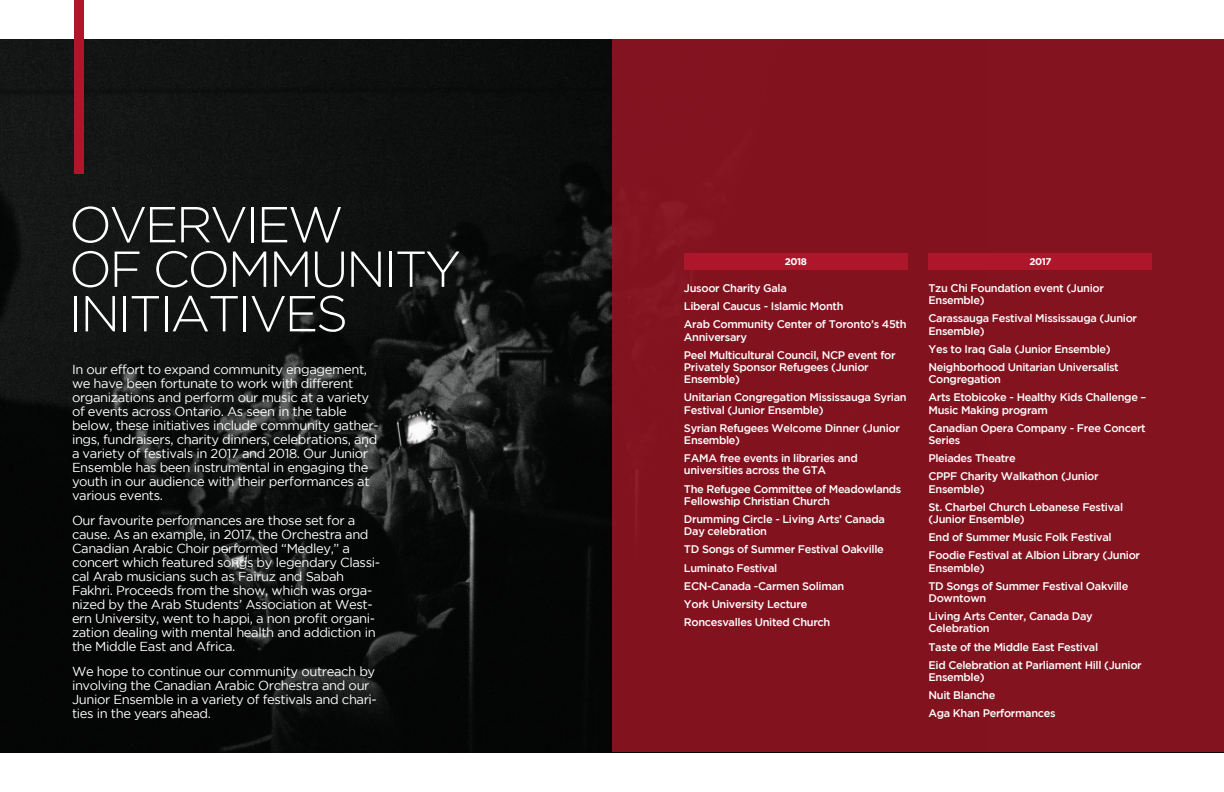
<style>
.page{position:relative;width:1224px;height:792px;background:#fff}
.page>*{position:absolute;margin:0;border:0;box-sizing:border-box;transform-origin:0 0}
.t1{font:300 50.5px/44.5px "Gotham";letter-spacing:-.05em;color:#fff}
.t2{font:13px/14px "Gotham";letter-spacing:-.03em;color:#fff}
.t3{font:500 11px/18.2px "Gotham";letter-spacing:-.03em;color:#fff}
.t4{font:700 9.8px "Gotham";letter-spacing:-.05em;color:#fff}
</style>
<div class="page">
<img style="left:0;top:40px;width:612px;height:712px">
<div style="left:612px;top:40px;width:612px;height:712px;background:#83121f"></div>
<div style="left:928px;top:253px;width:224px;height:17px;background:#ae172b"></div>
<div style="left:684px;top:253px;width:223px;height:17px;background:#ae172b"></div>
<div style="left:74px;top:0;width:10px;height:174px;background:#ae172b"></div>
<h1 class="t1" style="left:69px;top:202px;width:394px">OVERVIEW<br>OF COMMUNITY<br>INITIATIVES</h1>
<p class="t2" style="left:72px;top:362px;width:308px">In our effort to expand community engagement, we have been fortunate to work with different organizations and perform our music at a variety of events across Ontario. As seen in the table below, these initiatives include community gather&shy;ings, fundraisers, charity dinners, celebrations, and a variety of festivals in 2017 and 2018. Our Junior Ensemble has been instrumental in engaging the youth in our audience with their performances at various events.</p>
<p class="t2" style="left:72px;top:513px;width:310px">Our favourite performances are those set for a cause. As an example, in 2017, the Orchestra and Canadian Arabic Choir performed “Medley,” a concert which featured songs by legendary Classi&shy;cal Arab musicians such as Fairuz and Sabah Fakhri. Proceeds from the show, which was orga&shy;nized by the Arab Students’ Association at West&shy;ern University, went to h.appi, a non profit organi&shy;zation dealing with mental health and addiction in the Middle East and Africa.</p>
<p class="t2" style="left:72px;top:664px;width:306px">We hope to continue our community outreach by involving the Canadian Arabic Orchestra and our Junior Ensemble in a variety of festivals and chari&shy;ties in the years ahead.</p>
<p class="t4" style="left:785px;top:256px;width:23px">2018</p>
<p class="t4" style="left:1030px;top:256px;width:23px">2017</p>
<p class="t3" style="left:684px;top:279px;width:224px">Jusoor Charity Gala<br>Liberal Caucus - Islamic Month<br>Arab Community Center of Toronto’s 45th</p>
<p class="t3" style="left:684px;top:327px;width:213px">Anniversary<br>Peel Multicultural Council, NCP event for</p>
<p class="t3" style="left:684px;top:361px;width:186px;line-height:12.2px">Privately Sponsor Refugees (Junior<br>Ensemble)</p>
<p class="t3" style="left:684px;top:391px;width:224px;line-height:12.2px">Unitarian Congregation Mississauga Syrian<br>Festival (Junior Ensemble)</p>
<p class="t3" style="left:684px;top:422px;width:218px;line-height:12.2px">Syrian Refugees Welcome Dinner (Junior<br>Ensemble)</p>
<p class="t3" style="left:684px;top:452px;width:175px;line-height:12.2px">FAMA free events in libraries and universities across the GTA</p>
<p class="t3" style="left:684px;top:482px;width:219px;line-height:12.2px">The Refugee Committee of Meadowlands<br>Fellowship Christian Church</p>
<p class="t3" style="left:684px;top:513px;width:202px;line-height:12.2px">Drumming Circle - Living Arts’ Canada<br>Day celebration</p>
<p class="t3" style="left:684px;top:540px;width:201px">TD Songs of Summer Festival Oakville<br>Luminato Festival<br>ECN-Canada -Carmen Soliman<br>York University Lecture<br>Roncesvalles United Church</p>
<p class="t3" style="left:928px;top:282px;width:177px;line-height:12.2px">Tzu Chi Foundation event (Junior<br>Ensemble)</p>
<p class="t3" style="left:928px;top:312px;width:210px;line-height:12.2px">Carassauga Festival Mississauga (Junior<br>Ensemble)</p>
<p class="t3" style="left:928px;top:340px;width:192px">Yes to Iraq Gala (Junior Ensemble)<br>Neighborhood Unitarian Universalist</p>
<p class="t3" style="left:928px;top:370px;width:219px">Congregation<br>Arts Etobicoke - Healthy Kids Challenge –</p>
<p class="t3" style="left:928px;top:400px;width:219px">Music Making program<br>Canadian Opera Company - Free Concert</p>
<p class="t3" style="left:928px;top:431px;width:172px">Series<br>Pleiades Theatre<br>CPPF Charity Walkathon (Junior</p>
<p class="t3" style="left:928px;top:479px;width:196px">Ensemble)<br>St. Charbel Church Lebanese Festival</p>
<p class="t3" style="left:928px;top:510px;width:213px">(Junior Ensemble)<br>End of Summer Music Folk Festival<br>Foodie Festival at Albion Library (Junior</p>
<p class="t3" style="left:928px;top:558px;width:201px">Ensemble)<br>TD Songs of Summer Festival Oakville</p>
<p class="t3" style="left:928px;top:589px;width:166px">Downtown<br>Living Arts Center, Canada Day</p>
<p class="t3" style="left:928px;top:619px;width:215px">Celebration<br>Taste of the Middle East Festival<br>Eid Celebration at Parliament Hill (Junior</p>
<p class="t3" style="left:928px;top:668px;width:129px">Ensemble)<br>Nuit Blanche<br>Aga Khan Performances</p>
</div>
